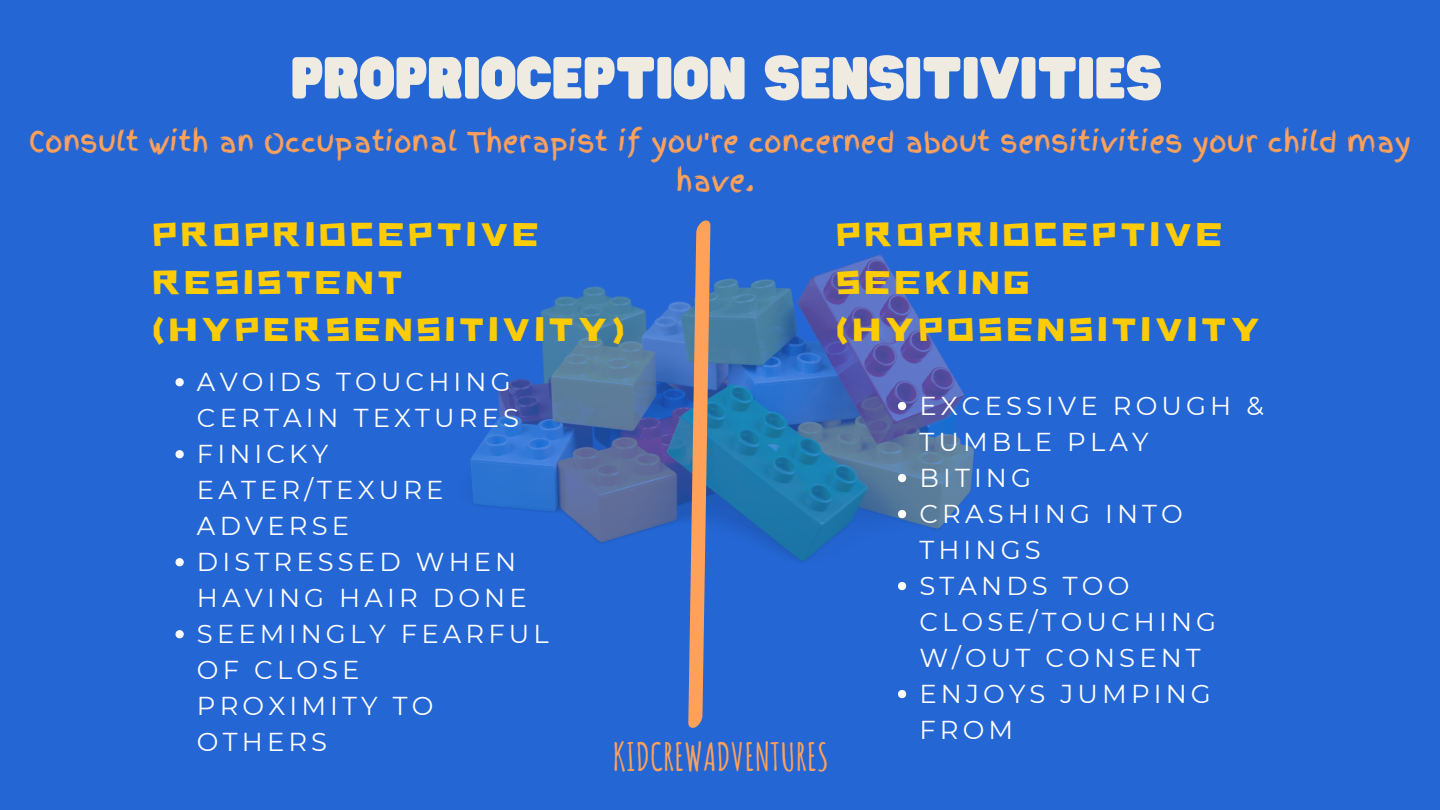
<style>
.page{position:relative;width:1440px;height:810px;background:#2466d4}
.page>*{position:absolute;margin:0;border:0;box-sizing:border-box;transform-origin:0 0}
.t1{font:52px "Hitand Run";color:#efebe0}
.t2{font:700 38px "Amatic SC";color:#ffa159}
.t3{font:33.7px/47.2px "Hitchcut";letter-spacing:.16em;color:#fecc06}
.t4{font:27.7px/38.7px "Finger Paint";color:#ffa159;text-align:center}
.t5{font:25.9px/36px "Montserrat";letter-spacing:.16em;color:#fff}
</style>
<div class="page">
<img style="left:471px;top:235px;width:503px;height:327px">
<svg style="left:688px;top:220px;width:22px;height:508px"></svg>
<svg style="left:898px;top:402px;width:8px;height:8px"></svg>
<svg style="left:898px;top:474px;width:8px;height:8px"></svg>
<svg style="left:898px;top:510px;width:8px;height:8px"></svg>
<svg style="left:898px;top:582px;width:8px;height:8px"></svg>
<svg style="left:898px;top:690px;width:8px;height:8px"></svg>
<svg style="left:176px;top:378px;width:8px;height:8px"></svg>
<svg style="left:176px;top:450px;width:8px;height:8px"></svg>
<svg style="left:176px;top:558px;width:8px;height:8px"></svg>
<svg style="left:176px;top:630px;width:8px;height:8px"></svg>
<p class="t1" style="left:291px;top:49px;width:873px">PROPRIOCEPTION SENSITIVITIES</p>
<p class="t4" style="left:29px;top:123px;width:1384px">Consult with an Occupational Therapist if you're concerned about sensitivities your child may have.</p>
<p class="t3" style="left:153px;top:209px;width:472px">PROPRIOCEPTIVE<br>RESISTENT (HYPERSENSITIVITY)</p>
<p class="t5" style="left:197px;top:364px;width:324px">AVOIDS TOUCHING<br>CERTAIN TEXTURES</p>
<p class="t5" style="left:197px;top:436px;width:248px">FINICKY<br>EATER/TEXURE<br>ADVERSE</p>
<p class="t5" style="left:197px;top:544px;width:331px">DISTRESSED WHEN<br>HAVING HAIR DONE</p>
<p class="t5" style="left:197px;top:616px;width:353px">SEEMINGLY FEARFUL<br>OF CLOSE<br>PROXIMITY TO<br>OTHERS</p>
<p class="t2" style="left:613px;top:732px;width:218px">KIDCREWADVENTURES</p>
<p class="t3" style="left:837px;top:209px;width:386px">PROPRIOCEPTIVE<br>SEEKING</p>
<p class="t3" style="left:837px;top:303px;width:424px">(HYPOSENSITIVITY</p>
<p class="t5" style="left:919px;top:387px;width:346px">EXCESSIVE ROUGH &amp;<br>TUMBLE PLAY</p>
<p class="t5" style="left:919px;top:459px;width:113px">BITING</p>
<p class="t5" style="left:919px;top:495px;width:265px">CRASHING INTO<br>THINGS</p>
<p class="t5" style="left:919px;top:567px;width:298px">STANDS TOO<br>CLOSE/TOUCHING<br>W/OUT CONSENT</p>
<p class="t5" style="left:919px;top:675px;width:293px">ENJOYS JUMPING<br>FROM</p>
</div>
